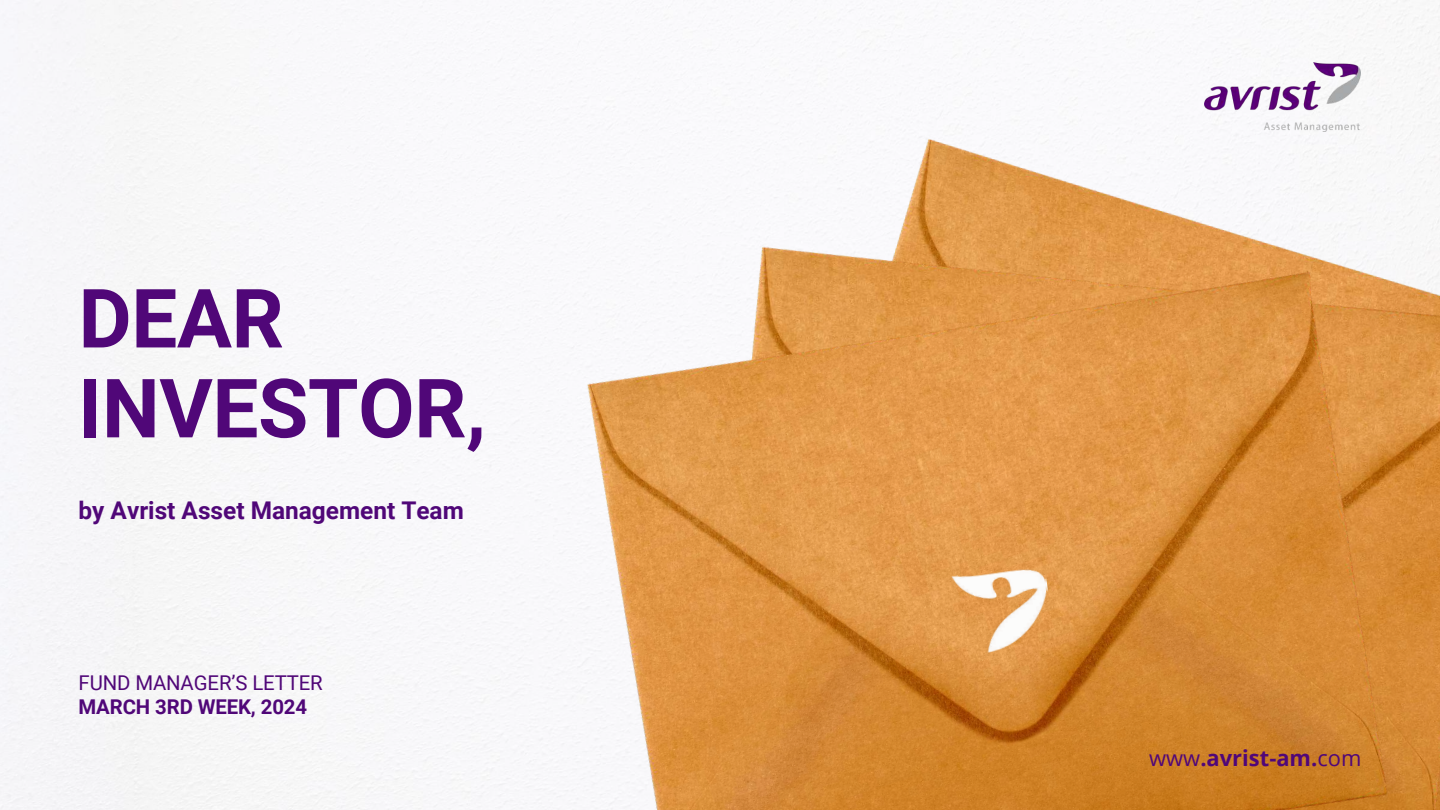
<style>
.page{position:relative;width:1440px;height:810px;background:#fff}
.page>*{position:absolute;margin:0;border:0;box-sizing:border-box;transform-origin:0 0}
.t1{font:700 81.8px/89.9px "Roboto";letter-spacing:-.005em;color:#500778}
.t2{font:700 24.4px "Roboto";color:#500778}
.t3{font:700 21.9px "Open Sans";color:#500778}
.t4{font:20.4px "Roboto";letter-spacing:-.005em;color:#500778}
.t5{font:700 20.4px "Roboto";letter-spacing:-.005em;color:#500778}
.s1{font-weight:400}
</style>
<div class="page">
<img style="left:374px;top:79px;width:1066px;height:731px">
<img style="left:942px;top:564px;width:116px;height:111px">
<img style="left:1205px;top:62px;width:155px;height:69px">
<h1 class="t1" style="left:79px;top:275px;width:409px">DEAR<br>INVESTOR,</h1>
<p class="t2" style="left:79px;top:497px;width:387px">by Avrist Asset Management Team</p>
<p class="t4" style="left:79px;top:671px;width:246px">FUND MANAGER’S LETTER</p>
<p class="t5" style="left:79px;top:695px;width:230px">MARCH 3RD WEEK, 2024</p>
<p class="t3" style="left:1149px;top:743px;width:214px"><span class="s1">www</span>.avrist-am.<span class="s1">com</span></p>
</div>
